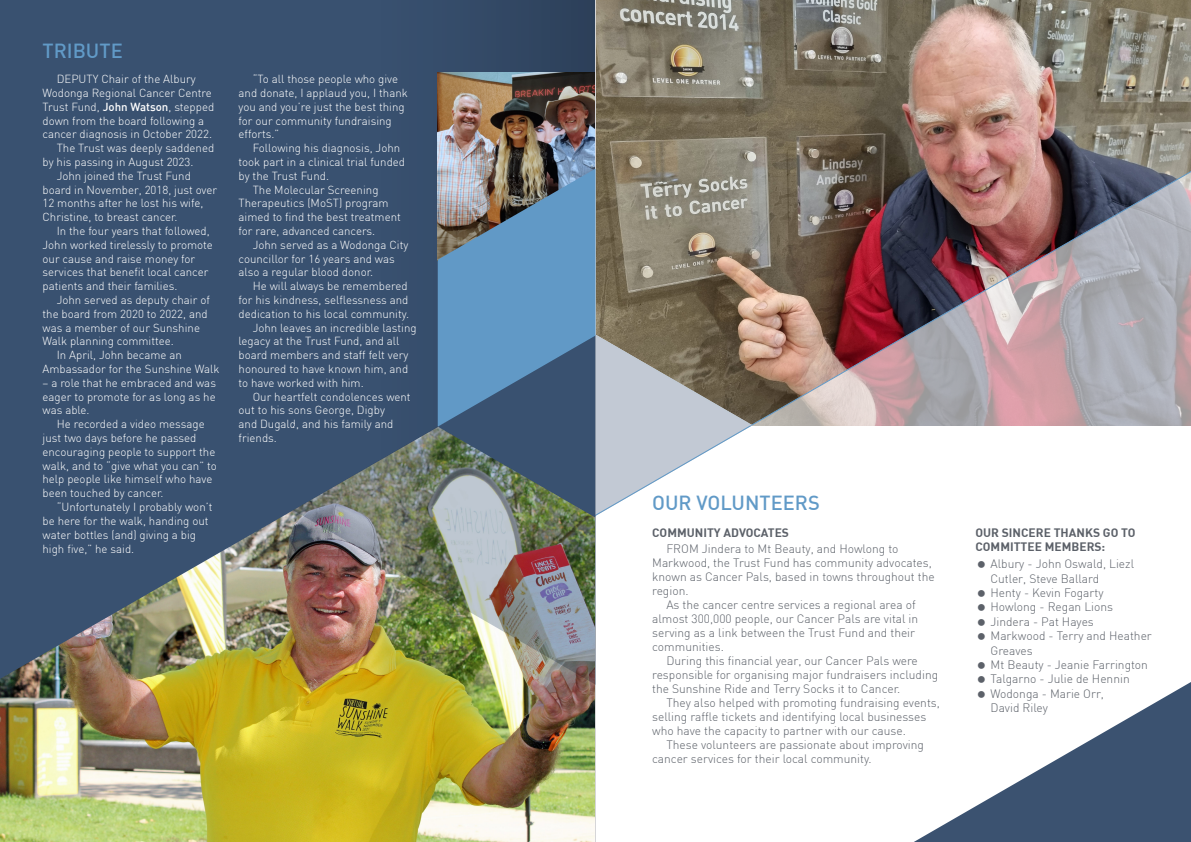
<style>
.page{position:relative;width:1191px;height:842px;background:#fff}
.page>*{position:absolute;margin:0;border:0;box-sizing:border-box;transform-origin:0 0}
.t1{font:500 20px "DIN";color:#619ac7}
.t2{font:300 12px/14px "DIN";color:#5c6169}
.t3{font:700 12px/14.4px "DIN";color:#5c6169}
.t4{font:300 11.5px/13.8px "DIN";color:#fff}
.s1{font-weight:500}
</style>
<div class="page">
<img style="left:596px;top:0;width:595px;height:171px">
<img style="left:596px;top:171px;width:595px;height:255px">
<svg style="left:595px;top:0;width:1px;height:842px"></svg>
<img style="left:0;top:0;width:595px;height:842px">
<svg style="left:595px;top:334px;width:157px;height:184px"></svg>
<svg style="left:438px;top:169px;width:157px;height:258px;background:#5f86a8"></svg>
<img style="left:293px;top:427px;width:302px;height:258px">
<svg style="left:914px;top:682px;width:277px;height:160px"></svg>
<svg style="left:978px;top:691px;width:6px;height:7px"></svg>
<p class="t1" style="left:43px;top:38px;width:82px">TRIBUTE</p>
<p class="t4" style="left:43px;top:72px;width:173px;text-indent:14px">DEPUTY Chair of the Albury<br>Wodonga Regional Cancer Centre<br>Trust Fund, <span class="s1">John Watson</span>, stepped down from the board following a cancer diagnosis in October 2022.</p>
<p class="t4" style="left:43px;top:141px;width:173px;text-indent:14px">The Trust was deeply saddened by his passing in August 2023.</p>
<p class="t4" style="left:43px;top:169px;width:176px;text-indent:14px">John joined the Trust Fund board in November, 2018, just over<br>12 months after he lost his wife,<br>Christine, to breast cancer.</p>
<p class="t4" style="left:43px;top:224px;width:172px;text-indent:14px">In the four years that followed,<br>John worked tirelessly to promote our cause and raise money for services that benefit local cancer patients and their families.</p>
<p class="t4" style="left:43px;top:293px;width:169px;text-indent:14px">John served as deputy chair of the board from 2020 to 2022, and was a member of our Sunshine<br>Walk planning committee.</p>
<p class="t4" style="left:43px;top:348px;width:178px;text-indent:14px">In April, John became an<br>Ambassador for the Sunshine Walk</p>
<p class="t4" style="left:43px;top:376px;width:175px;text-align:justify">– a role that he embraced and was eager to promote for as long as he was able.</p>
<p class="t4" style="left:43px;top:417px;width:176px;text-indent:14px">He recorded a video message just two days before he passed encouraging people to support the walk, and to “give what you can” to help people like himself who have been touched by cancer.</p>
<p class="t4" style="left:43px;top:500px;width:171px;text-indent:14px">“Unfortunately I probably won’t be here for the walk, handing out water bottles (and) giving a big high five,” he said.</p>
<p class="t4" style="left:238px;top:72px;width:171px;text-indent:14px">“To all those people who give and donate, I applaud you, I thank you and you’re just the best thing for our community fundraising efforts.”</p>
<p class="t4" style="left:238px;top:141px;width:168px;text-indent:14px">Following his diagnosis, John took part in a clinical trial funded by the Trust Fund.</p>
<p class="t4" style="left:238px;top:182px;width:164px;text-indent:14px">The Molecular Screening<br>Therapeutics (MoST) program aimed to find the best treatment for rare, advanced cancers.</p>
<p class="t4" style="left:238px;top:238px;width:171px;text-indent:14px">John served as a Wodonga City councillor for 16 years and was also a regular blood donor.</p>
<p class="t4" style="left:238px;top:279px;width:172px;text-indent:14px">He will always be remembered for his kindness, selflessness and dedication to his local community.</p>
<p class="t4" style="left:238px;top:320px;width:180px;text-indent:14px">John leaves an incredible lasting legacy at the Trust Fund, and all board members and staff felt very honoured to have known him, and to have worked with him.</p>
<p class="t4" style="left:238px;top:389px;width:174px;text-indent:14px">Our heartfelt condolences went out to his sons George, Digby<br>and Dugald, and his family and friends.</p>
<p class="t1" style="left:652px;top:490px;width:169px">OUR VOLUNTEERS</p>
<p class="t3" style="left:652px;top:524px;width:138px">COMMUNITY ADVOCATES</p>
<p class="t2" style="left:652px;top:542px;width:284px;text-indent:14px">FROM Jindera to Mt Beauty, and Howlong to Markwood, the Trust Fund has community advocates, known as Cancer Pals, based in towns throughout the region.</p>
<p class="t2" style="left:652px;top:598px;width:267px;text-indent:14px">As the cancer centre services a regional area of almost 300,000 people, our Cancer Pals are vital in serving as a link between the Trust Fund and their communities.</p>
<p class="t2" style="left:652px;top:654px;width:287px;text-indent:14px">During this financial year, our Cancer Pals were responsible for organising major fundraisers including the Sunshine Ride and Terry Socks it to Cancer.</p>
<p class="t2" style="left:652px;top:696px;width:289px;text-indent:14px">They also helped with promoting fundraising events, selling raffle tickets and identifying local businesses who have the capacity to partner with our cause.</p>
<p class="t2" style="left:652px;top:738px;width:273px;text-indent:14px">These volunteers are passionate about improving cancer services for their local community.</p>
<p class="t3" style="left:975px;top:524px;width:161px">OUR SINCERE THANKS GO TO<br>COMMITTEE MEMBERS:</p>
<p class="t2" style="left:990px;top:557px;width:145px;line-height:14.4px">Albury - John Oswald, Liezl<br>Cutler, Steve Ballard</p>
<p class="t2" style="left:990px;top:586px;width:114px">Henty - Kevin Fogarty</p>
<p class="t2" style="left:990px;top:600px;width:124px">Howlong - Regan Lions</p>
<p class="t2" style="left:990px;top:614px;width:105px">Jindera - Pat Hayes</p>
<p class="t2" style="left:990px;top:629px;width:163px;line-height:14.4px">Markwood - Terry and Heather<br>Greaves</p>
<p class="t2" style="left:990px;top:658px;width:159px">Mt Beauty - Jeanie Farrington</p>
<p class="t2" style="left:990px;top:672px;width:141px">Talgarno - Julie de Hennin</p>
<p class="t2" style="left:990px;top:686px;width:115px;line-height:14.4px">Wodonga - Marie Orr,<br>David Riley</p>
</div>
